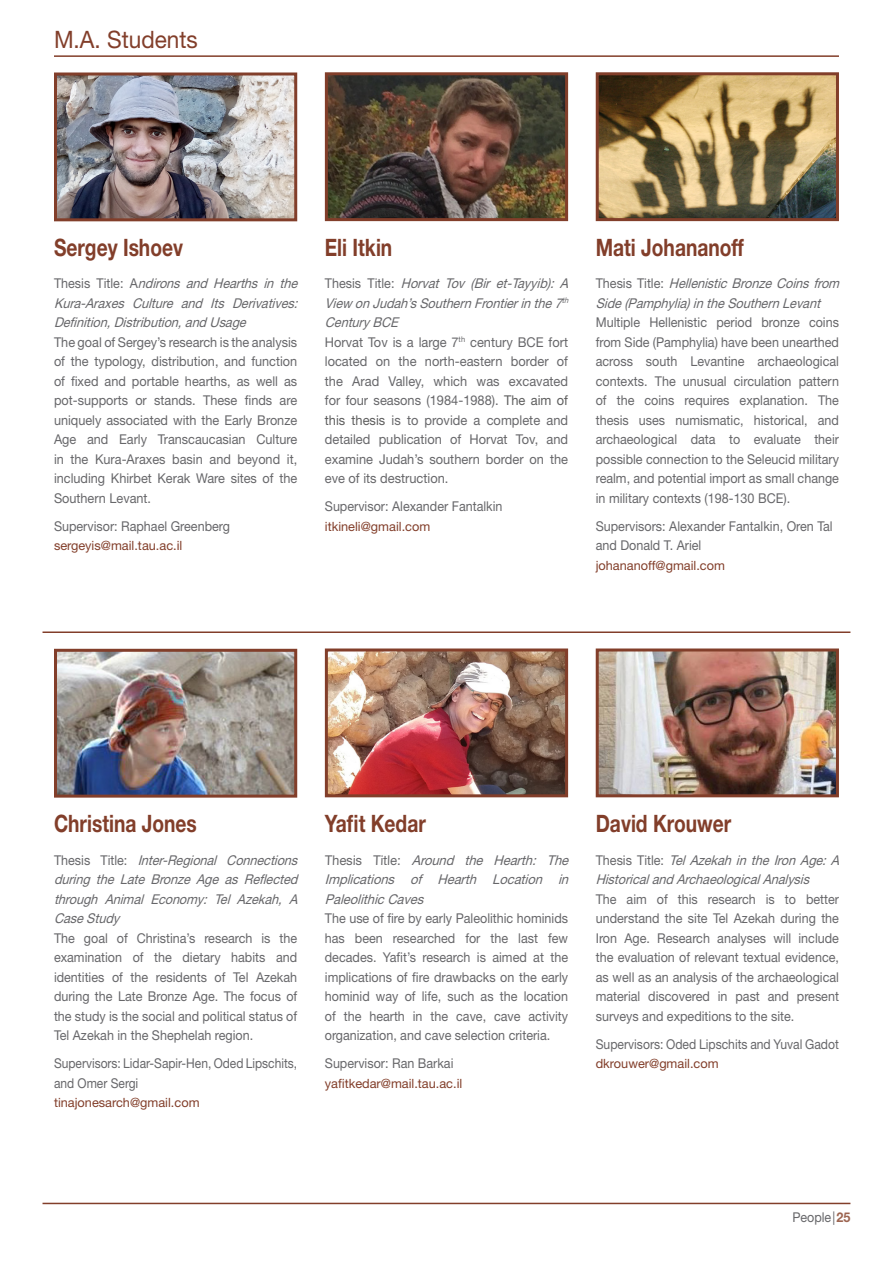
<style>
.page{position:relative;width:893px;height:1263px;background:#fff}
.page>*{position:absolute;margin:0;border:0;box-sizing:border-box;transform-origin:0 0}
.Name_Students{font:700 24px "Helvetica Neue LT Std";color:#823e2a;scale:.8 1}
.t1{font:24px "Helvetica Neue LT Std";color:#823e2a;scale:.94 1}
.Text_students{font:13.5px/19.5px "Helvetica Neue LT Std";color:#67676a;text-align:justify;scale:.93 1}
.Text_students-2{font:italic 13.5px/19.5px "Helvetica Neue LT Std";color:#67676a;scale:.93 1}
.Text_students-3{font:13.5px/19.5px "Helvetica Neue LT Std";color:#67676a;text-align:justify;scale:.94 1}
.Text_students-4{font:13.5px/19.5px "Helvetica Neue LT Std";color:#67676a;text-align:justify;scale:.95 1}
.Supervisor{font:13.5px/19.5px "Helvetica Neue LT Std";color:#67676a;scale:.93 1}
.Text_students-5{font:italic 13.5px/19.5px "Helvetica Neue LT Std";color:#67676a;text-align:justify;scale:.95 1}
.Supervisor-2{font:13.5px/19.5px "Helvetica Neue LT Std";color:#67676a;scale:.89 1}
.Supervisor-3{font:13.5px "Helvetica Neue LT Std";color:#67676a;scale:.9 1}
.email_students{font:12.75px "Helvetica Neue LT Std";color:#823e2a}
.s1{font-style:normal}
.s2{color:#5e5e5e}
.s3{font-weight:700;color:#9d6551}
</style>
<div class="page">
<hr style="left:43px;top:631px;width:807px;height:2px;background:#823e2a">
<hr style="left:43px;top:1203px;width:807px;height:1px;background:#823e2a">
<hr style="left:54px;top:55px;width:785px;height:2px;background:#823e2a">
<img style="left:329px;top:76px;width:235px;height:141px">
<div style="left:325px;top:72px;width:243px;height:149px;border:3px solid #823e2a"></div>
<img style="left:329px;top:652px;width:235px;height:141px">
<div style="left:325px;top:648px;width:243px;height:149px;border:3px solid #823e2a"></div>
<img style="left:600px;top:652px;width:235px;height:141px">
<div style="left:596px;top:648px;width:243px;height:149px;border:3px solid #823e2a"></div>
<img style="left:600px;top:76px;width:235px;height:141px">
<div style="left:596px;top:72px;width:243px;height:149px;border:3px solid #823e2a"></div>
<img style="left:58px;top:653px;width:235px;height:141px">
<div style="left:54px;top:649px;width:243px;height:149px;border:3px solid #823e2a"></div>
<img style="left:58px;top:76px;width:235px;height:141px">
<div style="left:54px;top:72px;width:243px;height:149px;border:3px solid #823e2a"></div>
<h1 class="t1" style="left:54px;top:25px;width:154px">M.A. Students</h1>
<p class="Name_Students" style="left:54px;top:233px;width:163px">Sergey Ishoev</p>
<p class="Text_students-2" style="left:54px;top:274px;width:268px;text-align:justify"><span class="s1">T h e s i s T i t l e : A</span> ndirons and Hearths in the Kura-Araxes Culture and Its Derivatives:<br>Definition,Distribution,andUsage</p>
<p class="Text_students-3" style="left:54px;top:332px;width:260px">The goal of Sergey’s research is the analysis of the typology, distribution, and function of fixed and portable hearths, as well as pot-supports or stands. These finds are uniquely associated with the Early Bronze Age and Early Transcaucasian Culture in the Kura-Araxes basin and beyond it, including Khirbet Kerak Ware sites of the Southern Levant.</p>
<p class="Supervisor" style="left:54px;top:516px;width:191px">Supervisor: Raphael Greenberg</p>
<p class="email_students" style="left:54px;top:538px;width:130px">sergeyis@mail.tau.ac.il</p>
<p class="Name_Students" style="left:325px;top:233px;width:86px">Eli Itkin</p>
<p class="Text_students-2" style="left:325px;top:274px;width:268px"><span class="s1">T h e s i s T i t l e :</span> Horvat Tov (Bir et-Tayyib): A<br>View onJudah’sSouthernFrontierinthe7<sup>th<br></sup>Century BCE</p>
<p class="Text_students-4" style="left:325px;top:332px;width:258px">Horvat Tov is a large 7<sup>th</sup> century BCE fort located on the north-eastern border of the Arad Valley, which was excavated for four seasons (1984-1988). <span class="s2">The aim of this thesis</span> is to provide a complete and detailed publication of Horvat Tov, and examine Judah’s southern border on the eve of its destruction.</p>
<p class="Supervisor" style="left:325px;top:497px;width:193px">Supervisor: Alexander Fantalkin</p>
<p class="email_students" style="left:325px;top:519px;width:107px">itkineli@gmail.com</p>
<p class="Name_Students" style="left:596px;top:233px;width:187px">Mati Johananoff</p>
<p class="Text_students-2" style="left:596px;top:274px;width:268px"><span class="s1">T h e s i s T i t l e :</span> Hellenistic Bronze Coins from<br>Side(Pamphylia) intheSouthernLevant</p>
<p class="Text_students" style="left:596px;top:313px;width:263px">Multiple Hellenistic period bronze coins from Side (Pamphylia) have been unearthed across south Levantine archaeological contexts. The unusual circulation pattern of the coins requires explanation. The thesis uses numismatic, historical, and archaeological data to evaluate their possible connection to the Seleucid military realm, and potential import as small change in military contexts (198-130 BCE).</p>
<p class="Supervisor" style="left:596px;top:516px;width:256px">Supervisors: Alexander Fantalkin, Oren Tal and Donald T. Ariel</p>
<p class="email_students" style="left:596px;top:558px;width:131px">johananoff@gmail.com</p>
<p class="Name_Students" style="left:54px;top:809px;width:180px">Christina Jones</p>
<p class="Text_students-2" style="left:54px;top:850px;width:268px;text-align:justify"><span class="s1">T h e s i s T i t l e :</span> Inter-Regional Connections during the Late Bronze Age as Reflected through Animal Economy: Tel Azekah, A CaseStudy</p>
<p class="Text_students" style="left:54px;top:928px;width:263px">The goal of Christina’s research is the examination of the dietary habits and identities of the residents of Tel Azekah during the Late Bronze Age. The focus of the study is the social and political status of Tel Azekah in the Shephelah region.</p>
<p class="Supervisor-2" style="left:54px;top:1053px;width:275px">Supervisors: Lidar-Sapir-Hen, Oded Lipschits, and Omer Sergi</p>
<p class="email_students" style="left:54px;top:1095px;width:147px">tinajonesarch@gmail.com</p>
<p class="Name_Students" style="left:325px;top:809px;width:128px">Yafit Kedar</p>
<p class="Text_students-5" style="left:325px;top:850px;width:262px"><span class="s1">T h e s i s T i t l e :</span> Around the Hearth: The Implications of Hearth Location in PaleolithicCaves</p>
<p class="Text_students" style="left:325px;top:908px;width:263px">The use of fire by early Paleolithic hominids has been researched for the last few decades. Yafit’s research is aimed at the implications of fire drawbacks on the early hominid way of life, such as the location of the hearth in the cave, cave activity organization, and cave selection criteria.</p>
<p class="Supervisor" style="left:325px;top:1053px;width:140px">Supervisor: Ran Barkai</p>
<p class="email_students" style="left:325px;top:1075px;width:139px">yafitkedar@mail.tau.ac.il</p>
<p class="Name_Students" style="left:596px;top:809px;width:171px">David Krouwer</p>
<p class="Text_students-2" style="left:596px;top:850px;width:268px"><span class="s1">T h e s i s T i t l e :</span> Tel Azekah in the Iron Age: A<br>HistoricalandArchaeologicalAnalysis</p>
<p class="Text_students" style="left:596px;top:889px;width:263px">The aim of this research is to better understand the site Tel Azekah during the Iron Age. Research analyses will include the evaluation of relevant textual evidence, as well as an analysis of the archaeological material discovered in past and present surveys and expeditions to the site.</p>
<p class="Supervisor-3" style="left:596px;top:1036px;width:272px">Supervisors: Oded Lipschits and Yuval Gadot</p>
<p class="email_students" style="left:596px;top:1056px;width:124px">dkrouwer@gmail.com</p>
<p class="Text_students" style="left:792px;top:1207px;width:64px">People | <span class="s3">25</span></p>
</div>
